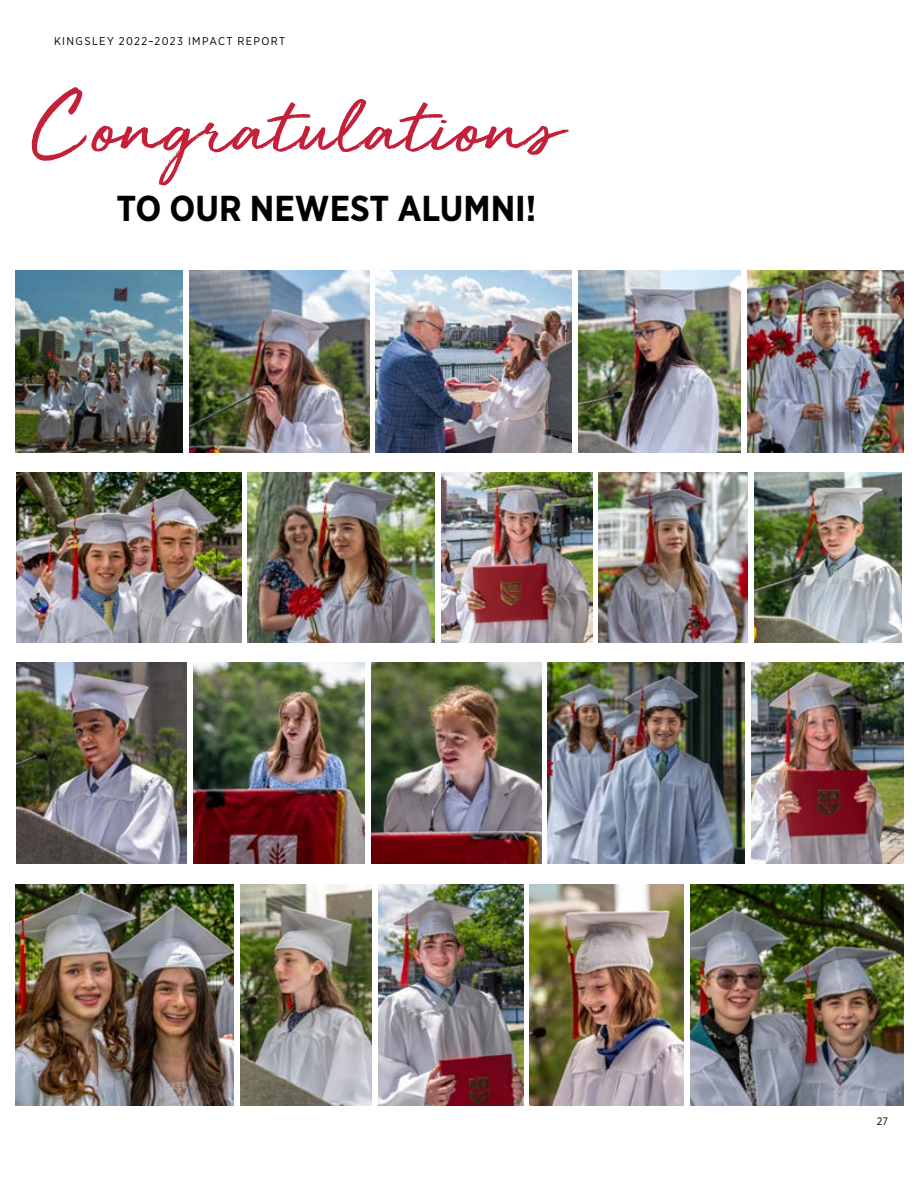
<style>
.page{position:relative;width:918px;height:1188px;background:#fff}
.page>*{position:absolute;margin:0;border:0;box-sizing:border-box;transform-origin:0 0}
.t1{font:90.75px "Golden Plains";color:#c5203a}
.t2{font:700 36px "Gotham Narrow";color:#000}
.t3{font:11.25px "Gotham Narrow";letter-spacing:.125em;color:#000}
.t4{font:10.8px "Gotham Narrow";color:#000}
</style>
<div class="page">
<img style="left:751px;top:663px;width:152px;height:201px">
<img style="left:548px;top:663px;width:196px;height:201px">
<img style="left:371px;top:663px;width:170px;height:201px">
<img style="left:194px;top:663px;width:171px;height:201px">
<img style="left:16px;top:663px;width:171px;height:201px">
<img style="left:16px;top:271px;width:167px;height:182px">
<img style="left:189px;top:271px;width:180px;height:182px">
<img style="left:747px;top:271px;width:156px;height:182px">
<img style="left:376px;top:271px;width:196px;height:182px">
<img style="left:579px;top:271px;width:162px;height:182px">
<img style="left:248px;top:473px;width:187px;height:169px">
<img style="left:16px;top:473px;width:225px;height:169px">
<img style="left:599px;top:473px;width:148px;height:169px">
<img style="left:754px;top:473px;width:148px;height:169px">
<img style="left:441px;top:473px;width:151px;height:169px">
<img style="left:690px;top:884px;width:213px;height:222px">
<img style="left:16px;top:884px;width:217px;height:222px">
<img style="left:240px;top:884px;width:131px;height:222px">
<img style="left:378px;top:884px;width:145px;height:222px">
<img style="left:530px;top:884px;width:153px;height:222px">
<p class="t3" style="left:54px;top:34px;width:233px">KINGSLEY 2022–2023 IMPACT REPORT</p>
<h1 class="t1" style="left:32px;top:65px;width:529px">Congratulations</h1>
<h2 class="t2" style="left:117px;top:185px;width:421px">TO OUR NEWEST ALUMNI!</h2>
<p class="t4" style="left:877px;top:1114px;width:13px">27</p>
</div>
